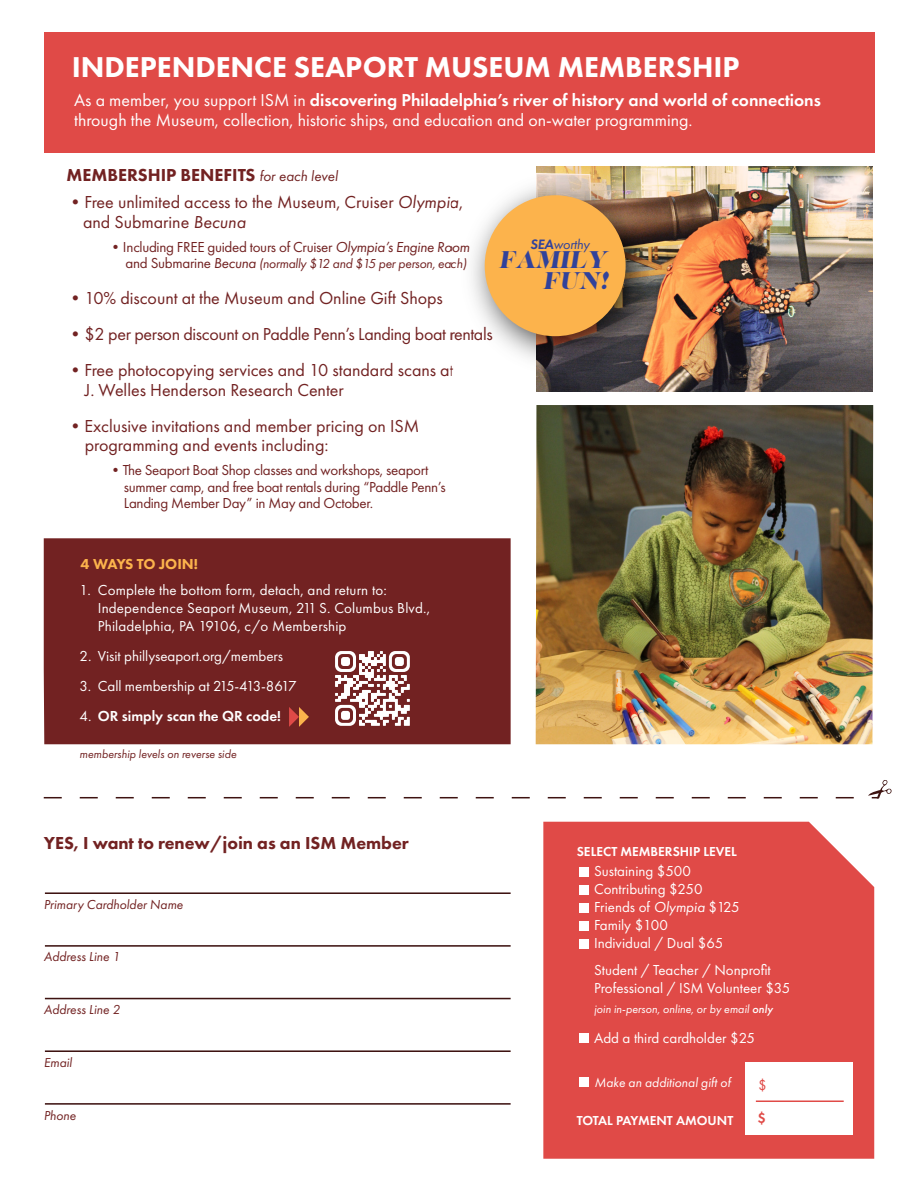
<style>
.page{position:relative;width:918px;height:1188px;background:#fff}
.page>*{position:absolute;margin:0;border:0;box-sizing:border-box;transform-origin:0 0}
.t1{font:800 29.85px "Futura PT";color:#fff}
.t2{font:italic 24px/20.5px "Lust";letter-spacing:-.015em;color:#31429a;text-align:right}
.t3{font:18px/19.5px "Futura PT";color:#722222}
.t4{font:800 18px "Futura PT";color:#722222}
.t5{font:18px "Futura PT";letter-spacing:-.02em;color:#722222}
.t6{font:17.85px/19.4px "Futura PT";color:#fff}
.t7{font:15px/18px "Futura PT";color:#fff}
.t8{font:15px/16.5px "Futura PT";letter-spacing:-.02em;color:#722222}
.t9{font:600 15px "Futura PT";color:#fff}
.t10{font:800 15px "Futura PT";letter-spacing:-.02em;color:#fcb34c}
.t11{font:600 15px "Futura PT";color:#e04a47}
.t12{font:15px "Futura PT";color:#e04a47}
.t13{font:italic 14.1px "Futura PT";letter-spacing:-.02em;color:#31429a}
.t14{font:italic 13.5px "Futura PT";color:#722222}
.t15{font:italic 13.5px "Futura PT";letter-spacing:-.02em;color:#722222}
.t16{font:600 13.5px "Futura PT";color:#fff}
.t17{font:italic 13.5px "Futura PT";color:#fff}
.t18{font:italic 12px "Futura PT";color:#fff}
.t19{font:italic 12px "Futura PT";color:#722222}
.s1{font-weight:600}
.s2{font-weight:400;font-style:italic;font-size:15px}
.s3{font-style:italic}
.s4{font-style:normal;font-size:15px}
.s5{font-size:15px}
.s6{font-weight:400}
.s7{font-weight:500}
</style>
<div class="page">
<img style="left:536px;top:167px;width:337px;height:224px">
<div style="left:44px;top:538px;width:467px;height:206px;background:#722222"></div>
<div style="left:543px;top:822px;width:331px;height:337px;background:#e04a47"></div>
<div style="left:44px;top:33px;width:830px;height:120px;background:#e04a47"></div>
<div style="left:745px;top:1062px;width:108px;height:73px;background:#fff"></div>
<hr style="left:756px;top:1101px;width:88px;height:1px;background:#e04a47">
<div style="left:579px;top:867px;width:10px;height:10px;background:#fff"></div>
<div style="left:579px;top:885px;width:10px;height:10px;background:#fff"></div>
<div style="left:579px;top:921px;width:10px;height:10px;background:#fff"></div>
<div style="left:579px;top:903px;width:10px;height:10px;background:#fff"></div>
<div style="left:579px;top:939px;width:10px;height:10px;background:#fff"></div>
<div style="left:579px;top:1033px;width:10px;height:10px;background:#fff"></div>
<div style="left:579px;top:1077px;width:10px;height:10px;background:#fff"></div>
<hr style="left:45px;top:892px;width:466px;height:2px;background:#3e1311">
<hr style="left:45px;top:945px;width:466px;height:2px;background:#3e1311">
<hr style="left:45px;top:998px;width:466px;height:1px;background:#3e1311">
<hr style="left:45px;top:1050px;width:466px;height:2px;background:#3e1311">
<hr style="left:45px;top:1103px;width:466px;height:2px;background:#3e1311">
<img style="left:536px;top:405px;width:337px;height:339px">
<img style="left:471px;top:166px;width:203px;height:218px">
<div style="left:485px;top:195px;width:141px;height:141px;background:#fcb34c;border-radius:50%"></div>
<svg style="left:289px;top:707px;width:20px;height:20px"></svg>
<svg style="left:44px;top:780px;width:848px;height:18px"></svg>
<svg style="left:335px;top:651px;width:75px;height:75px"></svg>
<div style="left:341px;top:711px;width:9px;height:9px;background:#fff;border-radius:3px"></div>
<h1 class="t1" style="left:72px;top:48px;width:669px">INDEPENDENCE SEAPORT MUSEUM MEMBERSHIP</h1>
<p class="t6" style="left:74px;top:90px;width:748px">As a member, you support ISM in <span class="s1">discovering Philadelphia’s river of history and world of connections </span>through the Museum, collection, historic ships, and education and on-water programming.</p>
<p class="t4" style="left:67px;top:164px;width:273px">MEMBERSHIP BENEFITS <span class="s2">for each level</span></p>
<p class="t3" style="left:83px;top:193px;width:382px;text-indent:-17px">•Free unlimited access to the Museum, Cruiser <span class="s3">Olympia</span>, and Submarine <span class="s3">Becuna</span></p>
<p class="t8" style="left:108px;top:239px;width:363px">•Including FREE guided tours of Cruiser <span class="s3">Olympia’s Engine Room</span></p>
<p class="t15" style="left:125px;top:256px;width:343px"><span class="s4">and Submarine</span> <span class="s5">Becuna</span> (normally $12 and $15 per person, each)</p>
<p class="t3" style="left:66px;top:289px;width:378px">•10% discount at the Museum and Online Gift Shops</p>
<p class="t5" style="left:66px;top:324px;width:428px">•$2 per person discount on Paddle Penn’s Landing boat rentals</p>
<p class="t3" style="left:85px;top:361px;width:370px;text-indent:-18px">•Free photocopying services and 10 standard scans at<br>J. Welles Henderson Research Center</p>
<p class="t3" style="left:85px;top:416px;width:336px;text-indent:-18px">•Exclusive invitations and member pricing on ISM programming and events including:</p>
<p class="t8" style="left:124px;top:462px;width:323px;text-indent:-16px">•The Seaport Boat Shop classes and workshops, seaport summer camp, and free boat rentals during “Paddle Penn’s<br>Landing Member Day” in May and October.</p>
<p class="t13" style="left:530px;top:236px;width:61px"><span class="s1">SEA</span>worthy</p>
<h2 class="t2" style="left:499px;top:251px;width:110px">FAMILY<br>FUN!</h2>
<p class="t10" style="left:81px;top:554px;width:119px">4 WAYS TO JOIN!</p>
<p class="t7" style="left:80px;top:581px;width:13px">1.</p>
<p class="t7" style="left:98px;top:581px;width:334px">Complete the bottom form, detach, and return to:<br>Independence Seaport Museum, 211 S. Columbus Blvd.,<br>Philadelphia, PA 19106, c/o Membership</p>
<p class="t7" style="left:80px;top:647px;width:205px">2. Visit phillyseaport.org/members</p>
<p class="t7" style="left:80px;top:677px;width:218px">3. Call membership at 215-413-8617</p>
<p class="t9" style="left:80px;top:707px;width:203px"><span class="s6">4.</span> OR simply scan the QR code!</p>
<p class="t19" style="left:80px;top:747px;width:158px">membership levels on reverse side</p>
<p class="t4" style="left:44px;top:832px;width:367px">YES, I want to renew/join as an ISM Member</p>
<p class="t14" style="left:44px;top:896px;width:141px">Primary Cardholder Name</p>
<p class="t14" style="left:44px;top:949px;width:78px">Address Line 1</p>
<p class="t14" style="left:44px;top:1002px;width:78px">Address Line 2</p>
<p class="t14" style="left:44px;top:1055px;width:30px">Email</p>
<p class="t14" style="left:44px;top:1107px;width:34px">Phone</p>
<p class="t16" style="left:577px;top:843px;width:162px">SELECT MEMBERSHIP LEVEL</p>
<p class="t7" style="left:594px;top:862px;width:147px">Sustaining $500<br>Contributing $250<br>Friends of <span class="s3">Olympia</span> $125<br>Family $100<br>Individual / Dual $65</p>
<p class="t7" style="left:594px;top:961px;width:198px">Student / Teacher / Nonprofit<br>Professional / ISM Volunteer $35</p>
<p class="t18" style="left:594px;top:1002px;width:180px">join in-person, online, or by email <span class="s7">only</span></p>
<p class="t7" style="left:594px;top:1029px;width:163px">Add a third cardholder $25</p>
<p class="t17" style="left:594px;top:1075px;width:138px">Make an additional gift of</p>
<p class="t16" style="left:577px;top:1112px;width:158px">TOTAL PAYMENT AMOUNT</p>
<p class="t12" style="left:758px;top:1077px;width:10px">$</p>
<p class="t11" style="left:757px;top:1109px;width:10px">$</p>
</div>
